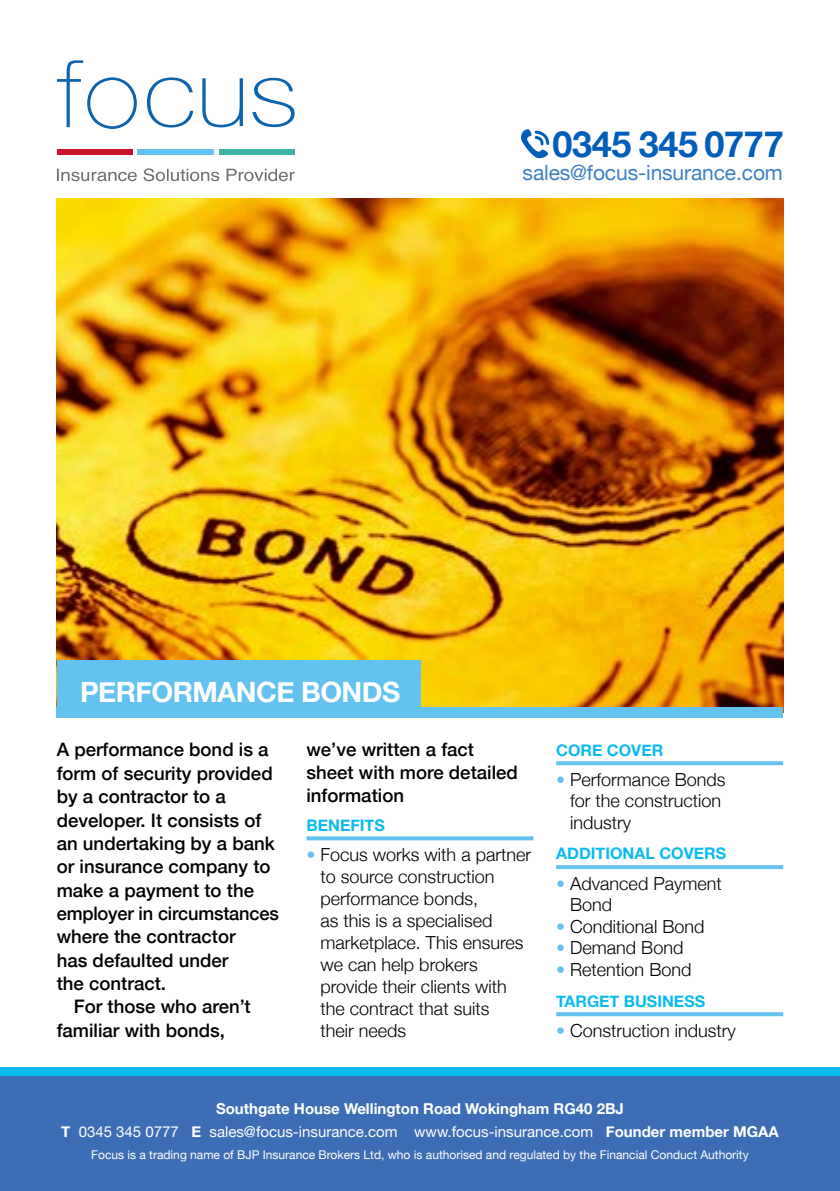
<style>
.page{position:relative;width:840px;height:1191px;background:#fff}
.page>*{position:absolute;margin:0;border:0;box-sizing:border-box;transform-origin:0 0}
.t1{font:700 36px "Helvetica Neue";letter-spacing:-.01em;color:#005db9}
.t2{font:700 28px "Helvetica Neue";letter-spacing:-.02em;color:#fff}
.t3{font:21px "Helvetica Neue";letter-spacing:-.005em;color:#4081c3}
.t4{font:500 18.6px/22.6px "Helvetica Neue";color:#000}
.t5{font:300 18px/22px "Helvetica Neue";color:#000}
.t6{font:700 16px "Helvetica Neue";color:#0bbbef}
.t7{font:700 15px/22.4px "Helvetica Neue";color:#fff;text-align:center}
.t8{font:12px "Helvetica Neue";color:#fff}
.s1{color:#63c2ef}
.s2{font-weight:400}
</style>
<div class="page">
<img style="left:57px;top:198px;width:725px;height:509px">
<div style="left:0;top:1067px;width:839px;height:124px;background:#0bbbef"></div>
<div style="left:0;top:1076px;width:839px;height:115px;background:#3d6eb5"></div>
<svg style="left:147px;top:77px;width:46px;height:50px"></svg>
<svg style="left:202px;top:78px;width:41px;height:49px"></svg>
<svg style="left:252px;top:78px;width:42px;height:49px"></svg>
<svg style="left:57px;top:60px;width:80px;height:69px"></svg>
<div style="left:57px;top:149px;width:75px;height:6px;background:#cd1332"></div>
<div style="left:219px;top:149px;width:75px;height:6px;background:#3ab5a7"></div>
<div style="left:137px;top:149px;width:77px;height:6px;background:#63c2ef"></div>
<svg style="left:57px;top:168px;width:237px;height:13px"></svg>
<div style="left:57px;top:707px;width:725px;height:11px;background:#63c2ef"></div>
<div style="left:57px;top:660px;width:363px;height:53px;background:#63c2ef"></div>
<svg style="left:306px;top:836px;width:227px;height:4px"></svg>
<svg style="left:556px;top:761px;width:226px;height:4px"></svg>
<svg style="left:556px;top:865px;width:226px;height:4px"></svg>
<svg style="left:556px;top:1012px;width:226px;height:4px"></svg>
<svg style="left:521px;top:129px;width:29px;height:30px"></svg>
<h1 class="t1" style="left:552px;top:116px;width:232px">0345 345 0777</h1>
<p class="t3" style="left:522px;top:157px;width:261px">sales@focus-insurance.com</p>
<h2 class="t2" style="left:80px;top:670px;width:321px">PERFORMANCE BONDS</h2>
<p class="t4" style="left:57px;top:737px;width:213px">A performance bond is a</p>
<p class="t4" style="left:57px;top:760px;width:217px">form of security provided</p>
<p class="t4" style="left:57px;top:783px;width:170px">by a contractor to a</p>
<p class="t4" style="left:57px;top:807px;width:206px">developer. It consists of</p>
<p class="t4" style="left:57px;top:830px;width:219px">an undertaking by a bank</p>
<p class="t4" style="left:57px;top:853px;width:215px">or insurance company to</p>
<p class="t4" style="left:57px;top:877px;width:199px">make a payment to the</p>
<p class="t4" style="left:57px;top:900px;width:223px">employer in circumstances</p>
<p class="t4" style="left:57px;top:924px;width:180px">where the contractor</p>
<p class="t4" style="left:57px;top:947px;width:173px">has defaulted under</p>
<p class="t4" style="left:57px;top:970px;width:111px">the contract.</p>
<p class="t4" style="left:74px;top:994px;width:178px">For those who aren’t</p>
<p class="t4" style="left:57px;top:1017px;width:170px">familiar with bonds,</p>
<p class="t4" style="left:306px;top:737px;width:213px">we’ve written a fact sheet with more detailed information</p>
<p class="t6" style="left:306px;top:812px;width:80px">BENEFITS</p>
<p class="t5" style="left:320px;top:842px;width:212px;text-indent:-14px"><span class="s1">•</span> Focus works with a partner to source construction performance bonds,<br>as this is a specialised marketplace. This ensures we can help brokers provide their clients with the contract that suits<br>their needs</p>
<p class="t6" style="left:556px;top:737px;width:108px">CORE COVER</p>
<p class="t5" style="left:570px;top:767px;width:157px;text-indent:-14px"><span class="s1">•</span> Performance Bonds for the construction industry</p>
<p class="t6" style="left:556px;top:841px;width:171px">ADDITIONAL COVERS</p>
<p class="t5" style="left:570px;top:871px;width:153px;text-indent:-14px"><span class="s1">•</span> Advanced Payment<br>Bond</p>
<p class="t5" style="left:556px;top:914px;width:150px"><span class="s1">•</span> Conditional Bond</p>
<p class="t5" style="left:556px;top:935px;width:129px"><span class="s1">•</span> Demand Bond</p>
<p class="t5" style="left:556px;top:957px;width:137px"><span class="s1">•</span> Retention Bond</p>
<p class="t6" style="left:556px;top:988px;width:150px">TARGET BUSINESS</p>
<p class="t5" style="left:556px;top:1018px;width:181px"><span class="s1">•</span> Construction industry</p>
<p class="t7" style="left:61px;top:1098px;width:718px">Southgate House Wellington Road Wokingham RG40 2BJ<br>T <span class="s2">0345 345 0777</span> E <span class="s2">sales@focus-insurance.com www.focus-insurance.com</span> Founder member MGAA</p>
<p class="t8" style="left:91px;top:1146px;width:658px">Focus is a trading name of BJP Insurance Brokers Ltd, who is authorised and regulated by the Financial Conduct Authority</p>
</div>
